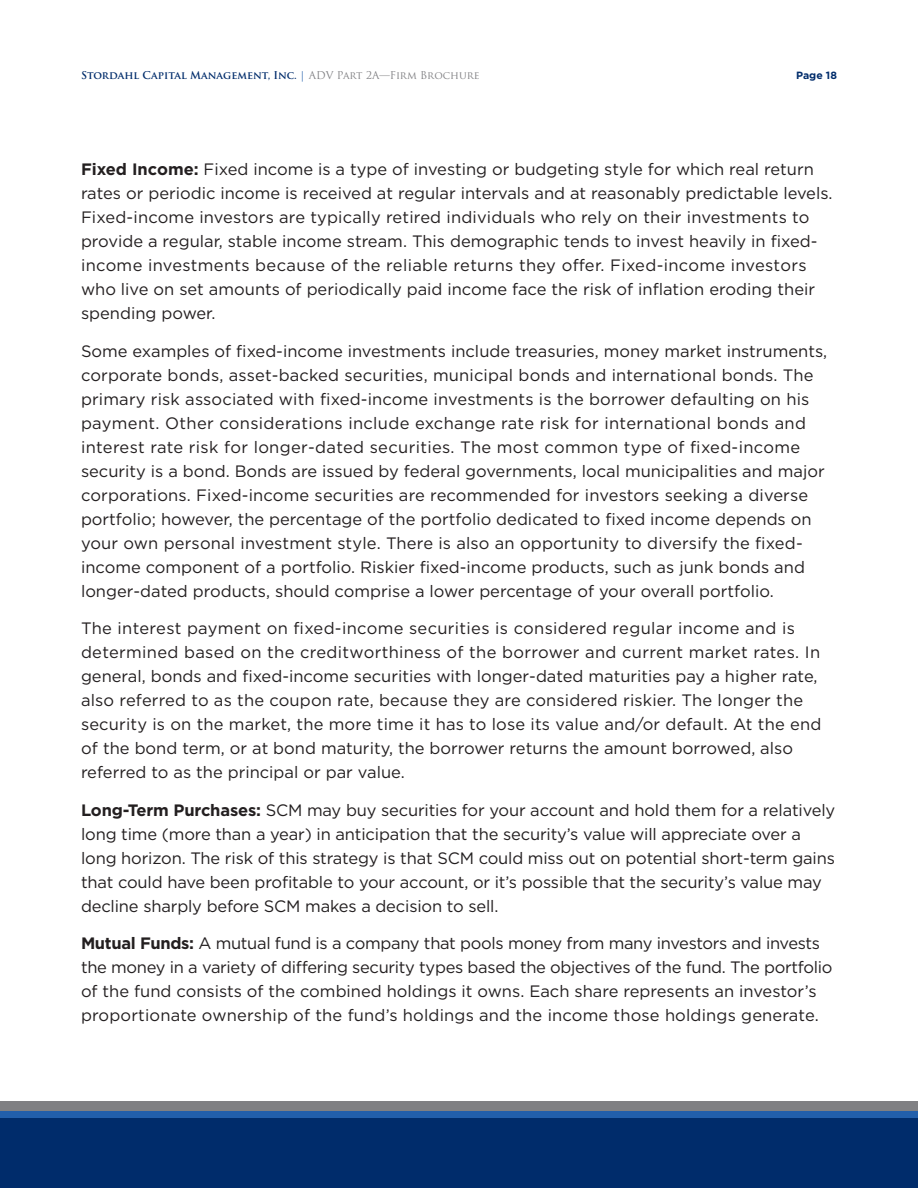
<style>
.page{position:relative;width:918px;height:1188px;background:#fff}
.page>*{position:absolute;margin:0;border:0;box-sizing:border-box;transform-origin:0 0}
.Copy{font:16.5px/24px "Gotham";color:#231f20}
.Copy-2{font:16.5px/24px "Gotham";letter-spacing:-.02em;color:#231f20}
.t1{font:700 10.5px "Trajan Pro";color:#002c6b}
.t2{font:700 10.5px "Gotham";color:#002c6b}
.s1{font-weight:400;color:#225fab}
.s2{font-weight:400;color:#808083}
.s3{font-weight:700}
</style>
<div class="page">
<div style="left:0;top:1101px;width:918px;height:87px;background:#808083"></div>
<div style="left:0;top:1112px;width:918px;height:41px;background:#225fab"></div>
<div style="left:0;top:1118px;width:918px;height:70px;background:#002c6b"></div>
<p class="t1" style="left:81px;top:68px;width:400px">Stordahl Capital Management, Inc. <span class="s1">|</span> <span class="s2">ADV Part 2A—Firm Brochure</span></p>
<p class="t2" style="left:796px;top:69px;width:42px">Page 18</p>
<p class="Copy" style="left:81px;top:157px;width:753px"><span class="s3">Fixed Income:</span> Fixed income is a type of investing or budgeting style for which real return rates or periodic income is received at regular intervals and at reasonably predictable levels.<br>Fixed-income investors are typically retired individuals who rely on their investments to provide a regular, stable income stream. This demographic tends to invest heavily in fixed&shy;income investments because of the reliable returns they offer. Fixed-income investors who live on set amounts of periodically paid income face the risk of inflation eroding their spending power.</p>
<p class="Copy" style="left:81px;top:339px;width:748px">Some examples of fixed-income investments include treasuries, money market instruments, corporate bonds, asset-backed securities, municipal bonds and international bonds. The primary risk associated with fixed-income investments is the borrower defaulting on his payment. Other considerations include exchange rate risk for international bonds and interest rate risk for longer-dated securities. The most common type of fixed-income security is a bond. Bonds are issued by federal governments, local municipalities and major corporations. Fixed-income securities are recommended for investors seeking a diverse portfolio; however, the percentage of the portfolio dedicated to fixed income depends on your own personal investment style. There is also an opportunity to diversify the fixed&shy;income component of a portfolio. Riskier fixed-income products, such as junk bonds and longer-dated products, should comprise a lower percentage of your overall portfolio.</p>
<p class="Copy" style="left:81px;top:616px;width:742px">The interest payment on fixed-income securities is considered regular income and is determined based on the creditworthiness of the borrower and current market rates. In general, bonds and fixed-income securities with longer-dated maturities pay a higher rate, also referred to as the coupon rate, because they are considered riskier. The longer the security is on the market, the more time it has to lose its value and/or default. At the end of the bond term, or at bond maturity, the borrower returns the amount borrowed, also referred to as the principal or par value.</p>
<p class="Copy" style="left:81px;top:798px;width:756px"><span class="s3">Long-Term Purchases:</span> SCM may buy securities for your account and hold them for a relatively long time (more than a year) in anticipation that the security’s value will appreciate over a long horizon. The risk of this strategy is that SCM could miss out on potential short-term gains that could have been profitable to your account, or it’s possible that the security’s value may decline sharply before SCM makes a decision to sell.</p>
<p class="Copy-2" style="left:81px;top:931px;width:753px"><span class="s3">Mutual Funds:</span> A mutual fund is a company that pools money from many investors and invests the money in a variety of differing security types based the objectives of the fund. The portfolio of the fund consists of the combined holdings it owns. Each share represents an investor’s proportionate ownership of the fund’s holdings and the income those holdings generate.</p>
</div>
